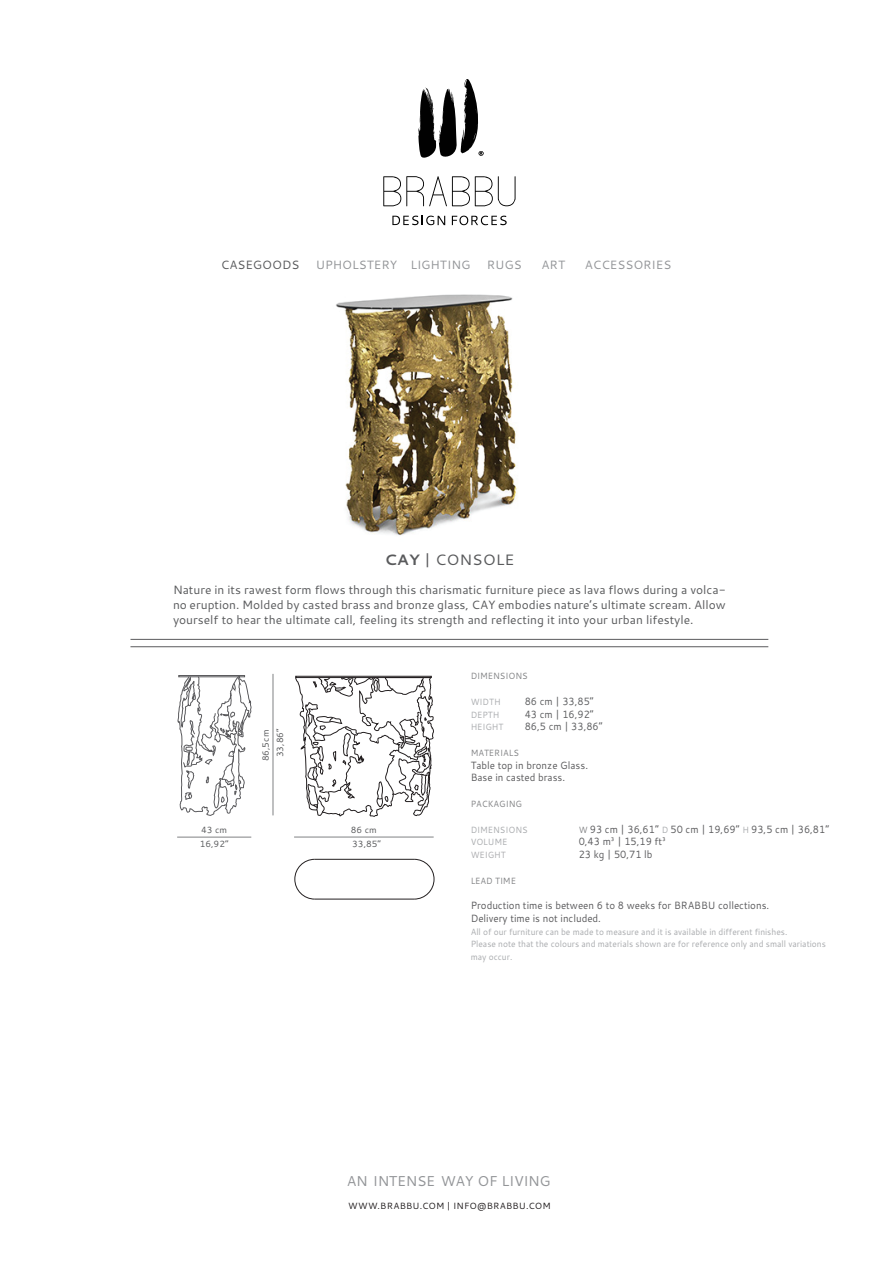
<style>
.page{position:relative;width:893px;height:1263px;background:#fff}
.page>*{position:absolute;margin:0;border:0;box-sizing:border-box;transform-origin:0 0}
.t1{font:15px "Cantarell";color:#595a5c;scale:1.05 1}
.t2{font:14.25px "Cantarell";letter-spacing:-.02em;color:#939598}
.t3{font:12px/15px "Cantarell";color:#595a5c;text-align:justify}
.t4{font:12px "Cantarell";color:#939598}
.t5{font:10.5px/12.8px "Cantarell";color:#5b5b5d;scale:.93 1}
.t6{font:10.5px "Cantarell";color:#5c5c5e;scale:.93 1}
.t7{font:10.5px "Cantarell";color:#5d5e60;scale:.93 1}
.t8{font:9px/12.8px "Cantarell";color:#a9abae;scale:.93 1}
.t9{font:9px "Cantarell";color:#828385;scale:.93 1}
.t10{font:9px/14.5px "Cantarell";color:#595a5c}
.t11{font:9px "Cantarell";letter-spacing:.02em;color:#231f20}
.t12{font:9px "Cantarell";color:#aaabae;scale:.93 1}
.s1{font-weight:700}
.s2{font-size:9px;color:#828385}
.s3{font-size:9px;color:#a9abae}
</style>
<div class="page">
<img style="left:336px;top:294px;width:181px;height:242px">
<svg style="left:383px;top:176px;width:132px;height:30px"></svg>
<svg style="left:418px;top:79px;width:66px;height:79px"></svg>
<svg style="left:392px;top:216px;width:53px;height:9px"></svg>
<svg style="left:452px;top:216px;width:55px;height:9px"></svg>
<hr style="left:130px;top:639px;width:638px;height:1px;background:#5b5b5d">
<hr style="left:130px;top:646px;width:638px;height:1px;background:#5b5b5d">
<hr style="left:294px;top:837px;width:140px;height:1px;background:#808284">
<hr style="left:177px;top:837px;width:74px;height:1px;background:#808284">
<svg style="left:178px;top:676px;width:73px;height:140px"></svg>
<div style="left:179px;top:675px;width:66px;height:2px;border:1px solid #5a5a5d"></div>
<hr style="left:273px;top:674px;width:1px;height:141px;background:#808284">
<div style="left:296px;top:676px;width:135px;height:2px;border:1px solid #231f20"></div>
<svg style="left:295px;top:677px;width:139px;height:140px"></svg>
<hr style="left:315px;top:899px;width:99px;height:1px;background:#231f20">
<hr style="left:315px;top:859px;width:99px;height:1px;background:#231f20">
<svg style="left:294px;top:859px;width:21px;height:40px"></svg>
<svg style="left:414px;top:859px;width:20px;height:40px"></svg>
<p class="t3" style="left:221px;top:257px;width:80px">CASEGOODS</p>
<p class="t4" style="left:316px;top:257px;width:156px">UPHOLSTERY LIGHTING</p>
<p class="t4" style="left:487px;top:257px;width:36px">RUGS</p>
<p class="t4" style="left:541px;top:257px;width:25px">ART</p>
<p class="t4" style="left:585px;top:257px;width:88px">ACCESSORIES</p>
<p class="t1" style="left:384px;top:549px;width:125px"><span class="s1">CAY</span> | CONSOLE</p>
<p class="t3" style="left:173px;top:581px;width:554px">Nature in its rawest form flows through this charismatic furniture piece as lava flows during a volca&shy;no eruption. Molded by casted brass and bronze glass, CAY embodies nature’s ultimate scream. Allow yourself to hear the ultimate call, feeling its strength and reflecting it into your urban lifestyle.</p>
<p class="t10" style="left:200px;top:822px;width:31px">43 cm<br>16,92”</p>
<p class="t10" style="left:258px;top:761px;width:35px;text-align:center;rotate:-90deg">86,5cm<br>33,86”</p>
<p class="t10" style="left:351px;top:822px;width:32px">86 cm<br>33,85”</p>
<p class="t9" style="left:471px;top:670px;width:63px">DIMENSIONS</p>
<p class="t8" style="left:471px;top:695px;width:34px">WIDTH</p>
<p class="t7" style="left:525px;top:694px;width:76px">86 cm | 33,85”</p>
<p class="t8" style="left:471px;top:708px;width:32px">DEPTH</p>
<p class="t7" style="left:525px;top:707px;width:76px">43 cm | 16,92”</p>
<p class="t8" style="left:471px;top:721px;width:37px">HEIGHT</p>
<p class="t7" style="left:525px;top:719px;width:85px">86,5 cm | 33,86”</p>
<p class="t9" style="left:471px;top:746px;width:53px">MATERIALS</p>
<p class="t5" style="left:471px;top:758px;width:128px">Table top in bronze Glass.<br>Base in casted brass.</p>
<p class="t9" style="left:471px;top:798px;width:57px">PACKAGING</p>
<p class="t8" style="left:471px;top:823px;width:63px">DIMENSIONS</p>
<p class="t6" style="left:579px;top:821px;width:271px"><span class="s2">W</span> 93 cm | 36,61” <span class="s3">D</span> 50 cm | 19,69” <span class="s3">H</span> 93,5 cm | 36,81”</p>
<p class="t8" style="left:471px;top:835px;width:41px">VOLUME</p>
<p class="t6" style="left:579px;top:834px;width:95px">0,43 m³ | 15,19 ft³</p>
<p class="t12" style="left:471px;top:849px;width:39px">WEIGHT</p>
<p class="t6" style="left:579px;top:847px;width:81px">23 kg | 50,71 lb</p>
<p class="t9" style="left:471px;top:874px;width:50px">LEAD TIME</p>
<p class="t5" style="left:471px;top:899px;width:322px">Production time is between 6 to 8 weeks for BRABBU collections.<br>Delivery time is not included.</p>
<p class="t8" style="left:471px;top:925px;width:383px">All of our furniture can be made to measure and it is available in different finishes.<br>Please note that the colours and materials shown are for reference only and small variations may occur.</p>
<p class="t2" style="left:347px;top:1171px;width:205px">AN INTENSE WAY OF LIVING</p>
<p class="t11" style="left:348px;top:1199px;width:204px">WWW.BRABBU.COM | INFO@BRABBU.COM</p>
</div>
